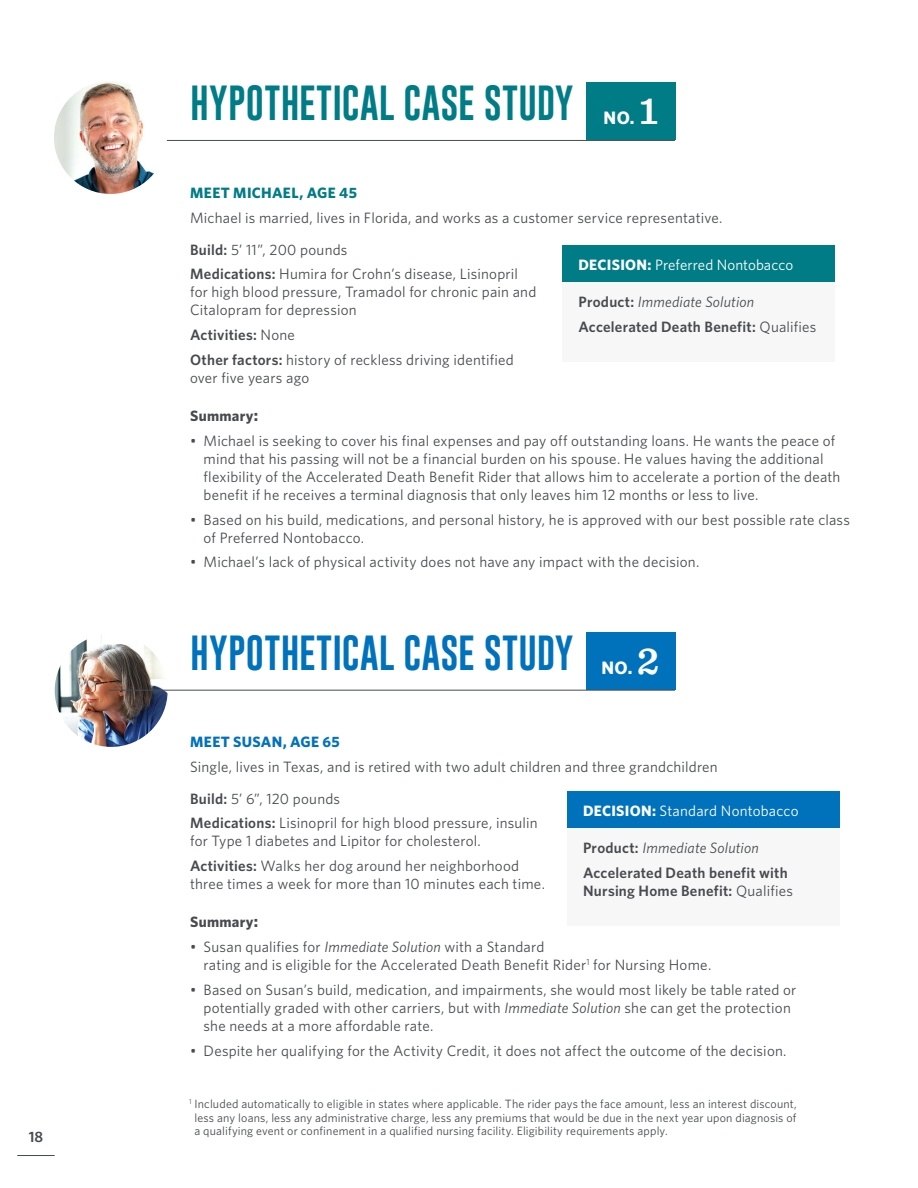
<style>
.page{position:relative;width:918px;height:1188px;background:#fff}
.page>*{position:absolute;margin:0;border:0;box-sizing:border-box;transform-origin:0 0}
.t1{font:36px "Gobold";letter-spacing:.005em;color:#007c86}
.t2{font:36px "Gobold";letter-spacing:.005em;color:#0072bc}
.t3{font:700 18px "Whitney";color:#fff}
.t4{font:15px/18px "Whitney";letter-spacing:.015em;color:#474b4f}
.t5{font:600 15px/24.8px "Whitney";letter-spacing:.015em;color:#474b4f}
.t6{font:15px "Whitney";letter-spacing:.005em;color:#fff}
.t7{font:700 15px "Whitney";letter-spacing:.02em;color:#007c86}
.t8{font:700 15px "Whitney";letter-spacing:.02em;color:#474b4f}
.t9{font:700 15px "Whitney";letter-spacing:.02em;color:#0072bc}
.t10{font:12px/13.5px "Whitney";letter-spacing:.01em;color:#474b4f;text-align:justify}
.s1{font-family:"Sentinel";font-weight:600;font-size:39.45px;color:#fff}
.s2{font-weight:600}
.s3{font-size:16.5px}
.s4{font-weight:700}
.s5{font-weight:400;font-style:italic}
.s6{font-weight:400}
.s7{font-family:"Sentinel";font-weight:600;font-size:39.45px}
.s8{font-style:italic}
</style>
<div class="page">
<hr style="left:17px;top:1155px;width:38px;height:1px;background:#474b4f">
<div style="left:586px;top:83px;width:89px;height:57px;background:#007c86"></div>
<hr style="left:109px;top:140px;width:566px;height:1px;background:#474b4f">
<img style="left:54px;top:81px;width:113px;height:113px;border-radius:56px">
<div style="left:562px;top:246px;width:273px;height:116px;background:#f7f7f7"></div>
<div style="left:562px;top:245px;width:273px;height:37px;background:#007c86"></div>
<div style="left:586px;top:632px;width:89px;height:57px;background:#0072bc"></div>
<img style="left:55px;top:634px;width:113px;height:113px;border-radius:56px">
<div style="left:567px;top:793px;width:272px;height:133px;background:#f7f7f7"></div>
<div style="left:567px;top:792px;width:272px;height:36px;background:#0072bc"></div>
<hr style="left:109px;top:690px;width:566px;height:1px;background:#474b4f">
<p class="t5" style="left:29px;top:1124px;width:16px">18</p>
<h1 class="t1" style="left:190px;top:80px;width:469px">HYPOTHETICAL CASE STUDY <sub>NO.</sub> <span class="s1">1</span></h1>
<p class="t7" style="left:190px;top:183px;width:168px">MEET MICHAEL, AGE 45</p>
<p class="t4" style="left:190px;top:202px;width:534px;line-height:31.5px">Michael is married, lives in Florida, and works as a customer service representative.<br><span class="s2">Build:</span> 5’ 11”, 200 pounds</p>
<p class="t4" style="left:190px;top:265px;width:348px"><span class="s2">Medications:</span> Humira for Crohn’s disease, Lisinopril for high blood pressure, Tramadol for chronic pain and<br>Citalopram for depression</p>
<p class="t4" style="left:190px;top:322px;width:325px;line-height:24.8px"><span class="s2">Activities:</span> None<br><span class="s2">Other factors:</span> history of reckless driving identified</p>
<p class="t4" style="left:190px;top:368px;width:121px">over five years ago</p>
<p class="t8" style="left:190px;top:406px;width:70px">Summary<span class="s3">:</span></p>
<p class="t4" style="left:204px;top:431px;width:638px;text-indent:-14px">• Michael is seeking to cover his final expenses and pay off outstanding loans. He wants the peace of mind that his passing will not be a financial burden on his spouse. He values having the additional flexibility of the Accelerated Death Benefit Rider that allows him to accelerate a portion of the death benefit if he receives a terminal diagnosis that only leaves him 12 months or less to live.</p>
<p class="t4" style="left:204px;top:510px;width:648px;text-indent:-14px">• Based on his build, medications, and personal history, he is approved with our best possible rate class of Preferred Nontobacco.</p>
<p class="t4" style="left:190px;top:553px;width:511px">• Michael’s lack of physical activity does not have any impact with the decision.</p>
<p class="t6" style="left:578px;top:255px;width:216px"><span class="s4">DECISION:</span> Preferred Nontobacco</p>
<p class="t5" style="left:578px;top:289px;width:240px">Product: <span class="s5">Immediate Solution<br></span>Accelerated Death Benefit: <span class="s6">Qualifies</span></p>
<h1 class="t2" style="left:190px;top:629px;width:385px">HYPOTHETICAL CASE STUDY</h1>
<p class="t3" style="left:602px;top:655px;width:59px">NO. <span class="s7">2</span></p>
<p class="t9" style="left:190px;top:732px;width:151px">MEET SUSAN, AGE 65</p>
<p class="t4" style="left:190px;top:751px;width:529px;line-height:31.5px">Single, lives in Texas, and is retired with two adult children and three grandchildren<br><span class="s2">Build:</span> 5’ 6”, 120 pounds</p>
<p class="t4" style="left:190px;top:814px;width:349px"><span class="s2">Medications:</span> Lisinopril for high blood pressure, insulin for Type 1 diabetes and Lipitor for cholesterol.</p>
<p class="t4" style="left:190px;top:857px;width:356px"><span class="s2">Activities:</span> Walks her dog around her neighborhood three times a week for more than 10 minutes each time.</p>
<p class="t8" style="left:190px;top:912px;width:70px">Summary<span class="s3">:</span></p>
<p class="t4" style="left:204px;top:938px;width:509px;text-indent:-14px">• Susan qualifies for <span class="s8">Immediate Solution</span> with a Standard<br>rating and is eligible for the Accelerated Death Benefit Rider<sup>1</sup> for Nursing Home.</p>
<p class="t4" style="left:204px;top:980px;width:594px;text-indent:-14px">• Based on Susan’s build, medication, and impairments, she would most likely be table rated or potentially graded with other carriers, but with <span class="s8">Immediate Solution</span> she can get the protection she needs at a more affordable rate.</p>
<p class="t4" style="left:190px;top:1041px;width:598px">• Despite her qualifying for the Activity Credit, it does not affect the outcome of the decision.</p>
<p class="t6" style="left:583px;top:801px;width:217px"><span class="s4">DECISION:</span> Standard Nontobacco</p>
<p class="t5" style="left:583px;top:835px;width:206px">Product: <span class="s5">Immediate Solution<br></span>Accelerated Death benefit with</p>
<p class="t5" style="left:583px;top:878px;width:212px">Nursing Home Benefit: <span class="s6">Qualifies</span></p>
<p class="t10" style="left:194px;top:1097px;width:604px;text-indent:-5px"><sup>1</sup> Included automatically to eligible in states where applicable. The rider pays the face amount, less an interest discount, less any loans, less any administrative charge, less any premiums that would be due in the next year upon diagnosis of a qualifying event or confinement in a qualified nursing facility. Eligibility requirements apply.</p>
</div>
